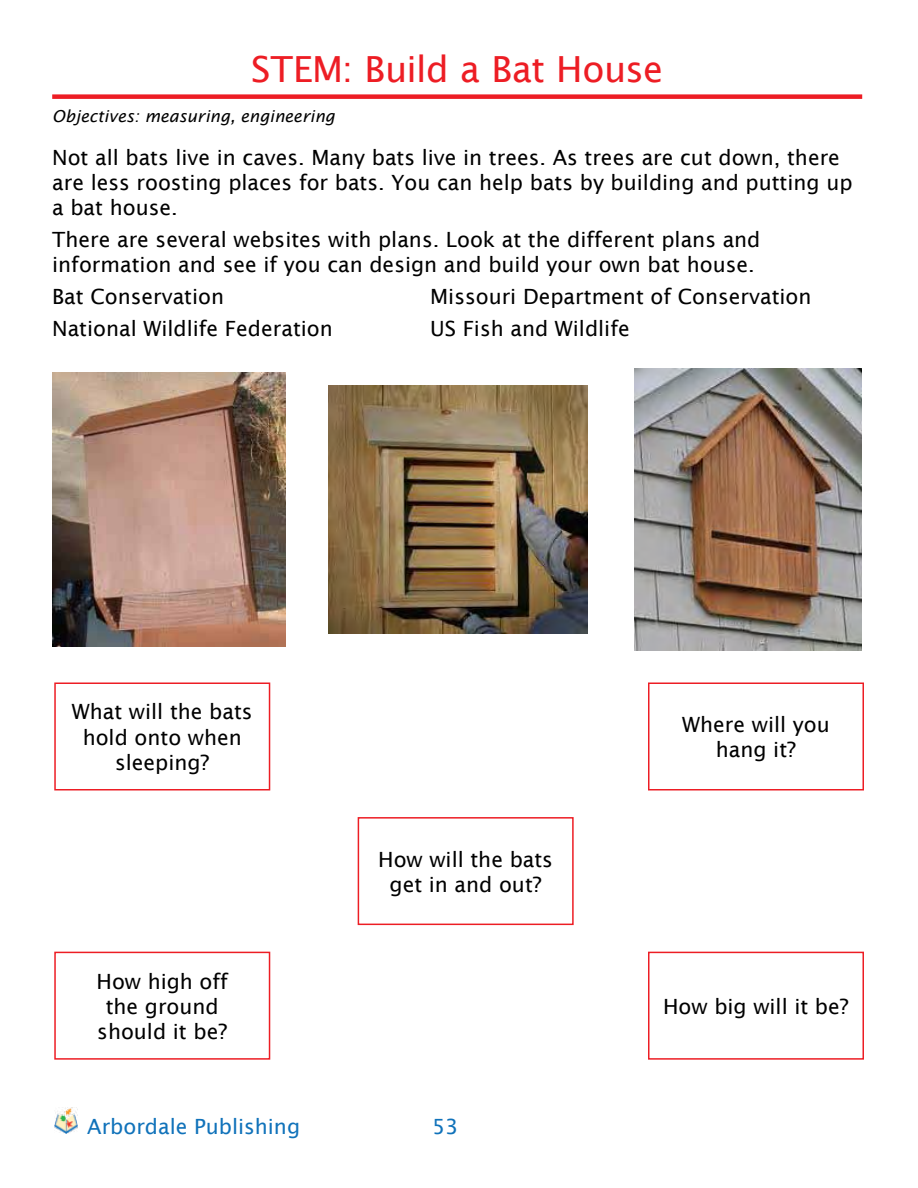
<style>
.page{position:relative;width:918px;height:1188px;background:#fff}
.page>*{position:absolute;margin:0;border:0;box-sizing:border-box;transform-origin:0 0}
.t1{font:36px "Lucida Sans";letter-spacing:-.01em;color:#ed1d24}
.t2{font:21px/25.2px "Lucida Sans";color:#000;text-align:center}
.t3{font:21px "Lucida Sans";color:#1072ba}
.t4{font:italic 16.5px "Lucida Sans";color:#000}
</style>
<div class="page">
<img style="left:54px;top:1108px;width:23px;height:26px">
<div style="left:52px;top:94px;width:810px;height:5px;background:#ed1d24"></div>
<div style="left:648px;top:952px;width:216px;height:108px;border:2px solid #ed1d24"></div>
<div style="left:358px;top:817px;width:216px;height:108px;border:2px solid #ed1d24"></div>
<div style="left:54px;top:683px;width:216px;height:108px;border:2px solid #ed1d24"></div>
<div style="left:54px;top:952px;width:216px;height:108px;border:2px solid #ed1d24"></div>
<div style="left:648px;top:683px;width:216px;height:108px;border:2px solid #ed1d24"></div>
<img style="left:329px;top:386px;width:259px;height:247px">
<img style="left:635px;top:368px;width:226px;height:283px">
<img style="left:52px;top:372px;width:233px;height:275px">
<h1 class="t1" style="left:251px;top:48px;width:413px">STEM: Build a Bat House</h1>
<p class="t4" style="left:52px;top:107px;width:284px">Objectives: measuring, engineering</p>
<p class="t2" style="left:52px;top:145px;width:802px;text-align:left">Not all bats live in caves. Many bats live in trees. As trees are cut down, there are less roosting places for bats. You can help bats by building and putting up a bat house.</p>
<p class="t2" style="left:52px;top:227px;width:710px;text-align:left">There are several websites with plans. Look at the different plans and information and see if you can design and build your own bat house.</p>
<p class="t2" style="left:52px;top:284px;width:173px">Bat Conservation</p>
<p class="t2" style="left:430px;top:284px;width:383px">Missouri Department of Conservation</p>
<p class="t2" style="left:52px;top:316px;width:282px">National Wildlife Federation</p>
<p class="t2" style="left:430px;top:316px;width:201px">US Fish and Wildlife</p>
<p class="t2" style="left:72px;top:699px;width:182px">What will the bats hold onto when sleeping?</p>
<p class="t2" style="left:97px;top:968px;width:133px">How high off the ground should it be?</p>
<p class="t2" style="left:378px;top:846px;width:176px">How will the bats get in and out?</p>
<p class="t3" style="left:87px;top:1115px;width:214px">Arbordale Publishing</p>
<p class="t3" style="left:432px;top:1115px;width:28px">53</p>
<p class="t2" style="left:682px;top:712px;width:149px">Where will you hang it?</p>
<p class="t2" style="left:663px;top:994px;width:187px">How big will it be?</p>
</div>
